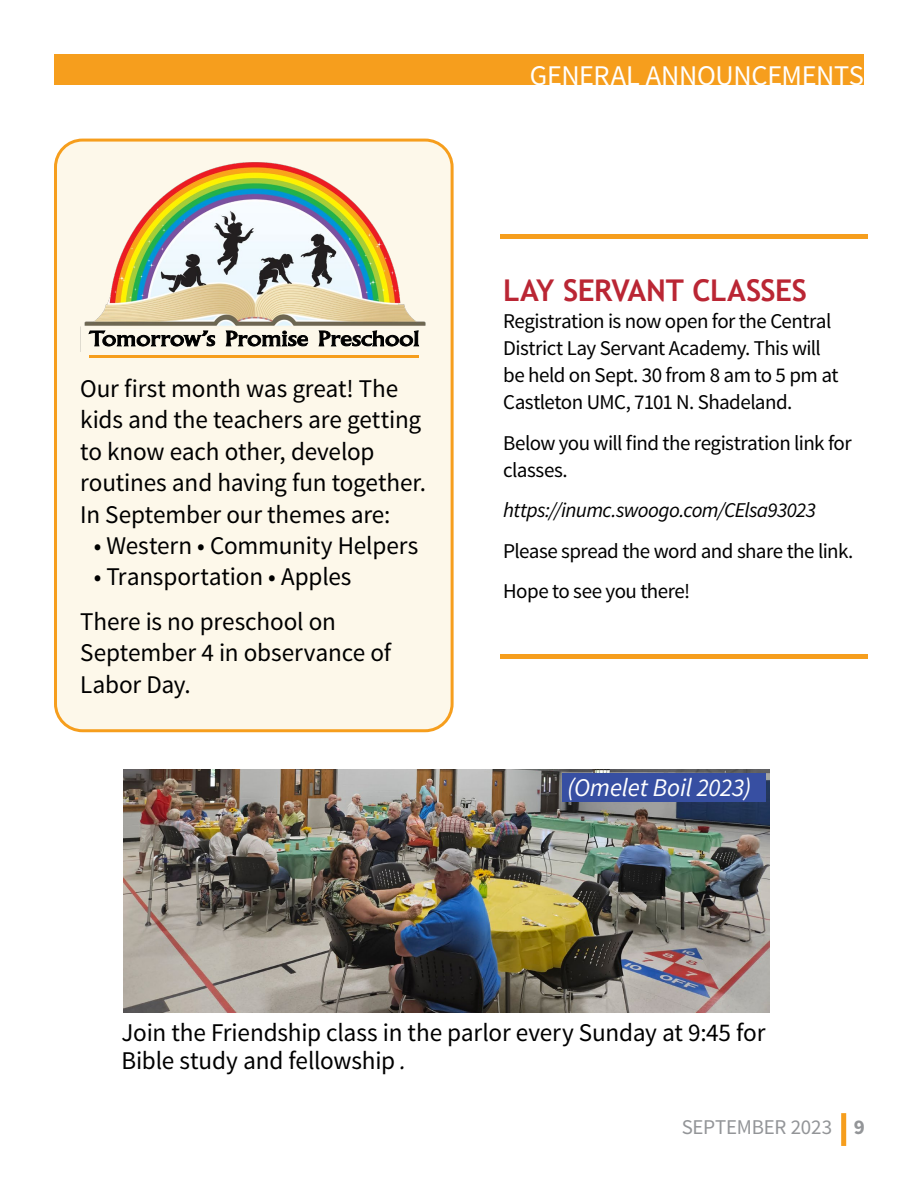
<style>
.page{position:relative;width:918px;height:1188px;background:#fff}
.page>*{position:absolute;margin:0;border:0;box-sizing:border-box;transform-origin:0 0}
.t1{font:700 30px "Trebuchet MS";letter-spacing:-.015em;color:#ba2634}
.t2{font:28.5px "Source Sans Pro";letter-spacing:-.01em;color:#fff}
.t3{font:25.5px/31.3px "Source Sans Pro";letter-spacing:-.005em;color:#000}
.t4{font:italic 25.5px "Source Sans Pro";letter-spacing:-.01em;color:#fff}
.t5{font:21px/27px "Source Sans Pro";letter-spacing:-.025em;color:#000}
.t6{font:italic 21px "Source Sans Pro";letter-spacing:-.03em;color:#000}
.t7{font:21px "Source Sans Pro";letter-spacing:-.01em;color:#939598}
.s1{font-style:italic}
.s2{font-weight:700;font-size:29.85px;color:#f69e1d}
.s3{font-weight:700}
</style>
<div class="page">
<div style="left:54px;top:54px;width:810px;height:31px;background:#f69e1d"></div>
<div style="left:56px;top:140px;width:396px;height:591px;background:#fdf8ea;border-radius:27px"></div>
<div style="left:54px;top:139px;width:400px;height:593px;border:3px solid #f69e1d;border-radius:27px"></div>
<img style="left:84px;top:162px;width:342px;height:185px">
<hr style="left:90px;top:355px;width:329px;height:3px;background:#f69e1d">
<svg style="left:88px;top:330px;width:127px;height:16px"></svg>
<svg style="left:226px;top:331px;width:82px;height:15px"></svg>
<svg style="left:319px;top:330px;width:100px;height:16px"></svg>
<img style="left:123px;top:770px;width:647px;height:242px">
<hr style="left:500px;top:235px;width:368px;height:4px;background:#f69e1d">
<hr style="left:500px;top:655px;width:368px;height:4px;background:#f69e1d">
<div style="left:563px;top:773px;width:203px;height:29px;background:#374fa2"></div>
<p class="t3" style="left:80px;top:373px;width:347px">Our first month was great! The kids and the teachers are getting to know each other, develop routines and having fun together.<br>In September our themes are:</p>
<p class="t3" style="left:94px;top:530px;width:326px">• Western • Community Helpers</p>
<p class="t3" style="left:80px;top:555px;width:273px;line-height:44.8px;text-indent:13px">• Transportation • Apples<br>There is no preschool on</p>
<p class="t3" style="left:80px;top:638px;width:312px">September 4 in observance of<br>Labor Day.</p>
<p class="t2" style="left:530px;top:58px;width:336px">GENERAL ANNOUNCEMENTS</p>
<p class="t1" style="left:503px;top:272px;width:305px">LAY SERVANT CLASSES</p>
<p class="t5" style="left:503px;top:308px;width:337px">Registration is now open for the Central District Lay Servant Academy. This will be held on Sept. 30 from 8 am to 5 pm at Castleton UMC, 7101 N. Shadeland.</p>
<p class="t5" style="left:503px;top:430px;width:350px">Below you will find the registration link for classes.</p>
<p class="t6" style="left:503px;top:498px;width:314px">https://inumc.swoogo.com/CElsa93023</p>
<p class="t5" style="left:503px;top:531px;width:352px;line-height:40.5px">Please spread the word and share the link.<br>Hope to see you there!</p>
<p class="t4" style="left:568px;top:771px;width:185px">(Omelet Boil 2023)</p>
<p class="t3" style="left:122px;top:1018px;width:646px;line-height:28.5px">Join the Friendship class in the parlor every Sunday at 9:45 for<br>Bible study and fellowship <span class="s1">.</span></p>
<p class="t7" style="left:682px;top:1114px;width:185px">SEPTEMBER 2023 <span class="s2">|</span> <span class="s3">9</span></p>
</div>
